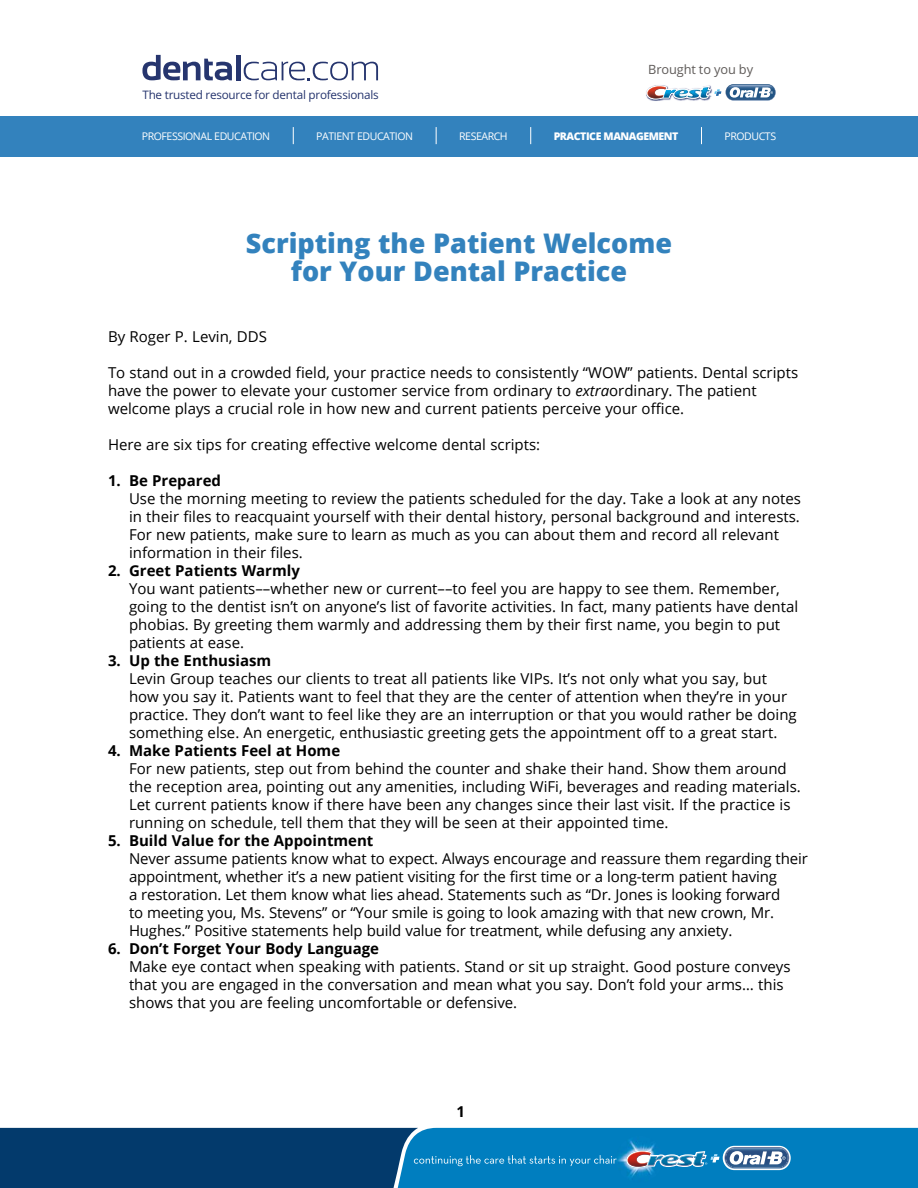
<style>
.page{position:relative;width:918px;height:1188px;background:#fff}
.page>*{position:absolute;margin:0;border:0;box-sizing:border-box;transform-origin:0 0}
.t1{font:800 27px/28.5px "Open Sans";color:#3382bd;text-align:center}
.bullets{font:15px/18px "Open Sans";color:#000}
.Main_Body{font:15px/18px "Open Sans";color:#000}
.Page_Number{font:700 15px "Open Sans";color:#000}
.t2{font:12.75px "Open Sans";letter-spacing:-.01em;color:#5f5b59}
.t3{font:11.7px "Open Sans";letter-spacing:-.02em;color:#26356e}
.t4{font:10.5px "Open Sans";letter-spacing:-.04em;color:#fff}
.t5{font:800 10.5px "Open Sans";letter-spacing:-.04em;color:#fff}
.s1{font-style:italic}
.s2{font-weight:700}
</style>
<div class="page">
<svg style="left:142px;top:55px;width:90px;height:25px"></svg>
<hr style="left:236px;top:55px;width:4px;height:25px;background:#26356e">
<svg style="left:244px;top:62px;width:134px;height:18px"></svg>
<img style="left:730px;top:84px;width:46px;height:17px">
<img style="left:650px;top:100px;width:58px;height:1px">
<svg style="left:646px;top:85px;width:129px;height:15px"></svg>
<img style="left:670px;top:87px;width:41px;height:11px">
<div style="left:0;top:117px;width:918px;height:40px;background:#3382bd"></div>
<svg style="left:293px;top:127px;width:1px;height:17px"></svg>
<svg style="left:436px;top:127px;width:1px;height:17px"></svg>
<svg style="left:530px;top:127px;width:1px;height:17px"></svg>
<svg style="left:701px;top:127px;width:1px;height:17px"></svg>
<svg style="left:0;top:1128px;width:918px;height:60px;background:#0b639b"></svg>
<p class="t3" style="left:142px;top:86px;width:238px">The trusted resource for dental professionals</p>
<p class="t2" style="left:648px;top:61px;width:106px">Brought to you by</p>
<p class="t4" style="left:142px;top:129px;width:130px">PROFESSIONAL EDUCATION</p>
<p class="t4" style="left:316px;top:129px;width:98px">PATIENT EDUCATION</p>
<p class="t4" style="left:459px;top:129px;width:50px">RESEARCH</p>
<p class="t5" style="left:554px;top:129px;width:126px">PRACTICE MANAGEMENT</p>
<p class="t4" style="left:725px;top:129px;width:53px">PRODUCTS</p>
<p class="t1" style="left:246px;top:227px;width:428px">Scripting the Patient Welcome for Your Dental Practice</p>
<p class="Main_Body" style="left:108px;top:327px;width:161px">By Roger P. Levin, DDS</p>
<p class="Main_Body" style="left:108px;top:363px;width:692px">To stand out in a crowded field, your practice needs to consistently “WOW” patients. Dental scripts have the power to elevate your customer service from ordinary to <span class="s1">extra</span>ordinary. The patient welcome plays a crucial role in how new and current patients perceive your office.</p>
<p class="Main_Body" style="left:108px;top:435px;width:434px">Here are six tips for creating effective welcome dental scripts:</p>
<p class="bullets" style="left:129px;top:471px;width:674px;text-indent:-21px"><span class="s2">1. Be Prepared<br></span>Use the morning meeting to review the patients scheduled for the day. Take a look at any notes in their files to reacquaint yourself with their dental history, personal background and interests.<br>For new patients, make sure to learn as much as you can about them and record all relevant information in their files.</p>
<p class="bullets" style="left:129px;top:561px;width:671px;text-indent:-21px"><span class="s2">2. Greet Patients Warmly<br></span>You want patients––whether new or current––to feel you are happy to see them. Remember, going to the dentist isn’t on anyone’s list of favorite activities. In fact, many patients have dental phobias. By greeting them warmly and addressing them by their first name, you begin to put patients at ease.</p>
<p class="bullets" style="left:129px;top:651px;width:669px;text-indent:-21px"><span class="s2">3. Up the Enthusiasm<br></span>Levin Group teaches our clients to treat all patients like VIPs. It’s not only what you say, but how you say it. Patients want to feel that they are the center of attention when they’re in your practice. They don’t want to feel like they are an interruption or that you would rather be doing something else. An energetic, enthusiastic greeting gets the appointment off to a great start.</p>
<p class="bullets" style="left:129px;top:741px;width:673px;text-indent:-21px"><span class="s2">4. Make Patients Feel at Home<br></span>For new patients, step out from behind the counter and shake their hand. Show them around the reception area, pointing out any amenities, including WiFi, beverages and reading materials.<br>Let current patients know if there have been any changes since their last visit. If the practice is running on schedule, tell them that they will be seen at their appointed time.</p>
<p class="bullets" style="left:129px;top:831px;width:680px;text-indent:-21px"><span class="s2">5. Build Value for the Appointment<br></span>Never assume patients know what to expect. Always encourage and reassure them regarding their appointment, whether it’s a new patient visiting for the first time or a long-term patient having<br>a restoration. Let them know what lies ahead. Statements such as “Dr. Jones is looking forward<br>to meeting you, Ms. Stevens” or “Your smile is going to look amazing with that new crown, Mr.<br>Hughes.” Positive statements help build value for treatment, while defusing any anxiety.</p>
<p class="bullets" style="left:129px;top:939px;width:663px;text-indent:-21px"><span class="s2">6. Don’t Forget Your Body Language<br></span>Make eye contact when speaking with patients. Stand or sit up straight. Good posture conveys that you are engaged in the conversation and mean what you say. Don’t fold your arms… this shows that you are feeling uncomfortable or defensive.</p>
<p class="Page_Number" style="left:456px;top:1101px;width:10px">1</p>
</div>
